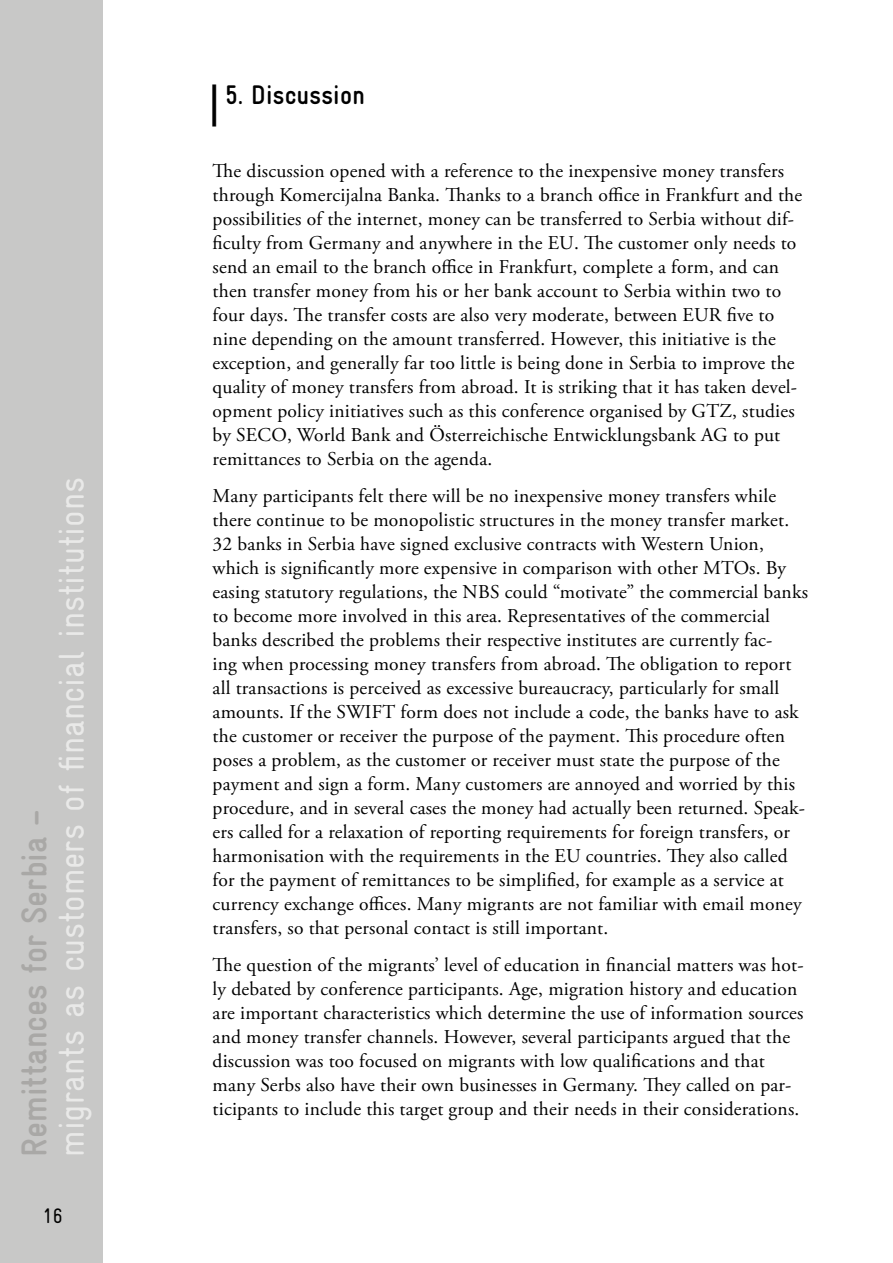
<style>
.page{position:relative;width:893px;height:1263px;background:#fff}
.page>*{position:absolute;margin:0;border:0;box-sizing:border-box;transform-origin:0 0}
.t1{font:condensed 36px "Gravur";color:#e9e9e8}
.t2{font:700 condensed 36px "Gravur";color:#a9a8a6}
.t3{font:700 condensed 27px "Gravur";letter-spacing:.01em;color:#000}
.t4{font:condensed 21px "Gravur";color:#000}
.t5{font:19.5px/24px "Adobe Garamond Pro";letter-spacing:.01em;color:#000}
.s1{font-family:"Adobe Garamond Pro";font-stretch:normal;font-size:42px}
</style>
<div class="page">
<div style="left:0;top:0;width:102px;height:1263px;background:#c8c8c7"></div>
<h1 class="t2" style="left:14px;top:1157px;width:349px;rotate:-90deg">Remittances for Serbia –</h1>
<h1 class="t1" style="left:52px;top:1157px;width:681px;rotate:-90deg">migrants as customers of financial institutions</h1>
<p class="t4" style="left:43px;top:1204px;width:22px">16</p>
<h2 class="t3" style="left:209px;top:79px;width:157px"><span class="s1">|</span> 5. Discussion</h2>
<p class="t5" style="left:213px;top:160px;width:591px">The discussion opened with a reference to the inexpensive money transfers through Komercijalna Banka. Thanks to a branch office in Frankfurt and the possibilities of the internet, money can be transferred to Serbia without dif&shy;ficulty from Germany and anywhere in the EU. The customer only needs to send an email to the branch office in Frankfurt, complete a form, and can then transfer money from his or her bank account to Serbia within two to four days. The transfer costs are also very moderate, between EUR five to nine depending on the amount transferred. However, this initiative is the exception, and generally far too little is being done in Serbia to improve the quality of money transfers from abroad. It is striking that it has taken devel&shy;opment policy initiatives such as this conference organised by GTZ, studies by SECO, World Bank and Österreichische Entwicklungsbank AG to put remittances to Serbia on the agenda.</p>
<p class="t5" style="left:213px;top:484px;width:597px">Many participants felt there will be no inexpensive money transfers while there continue to be monopolistic structures in the money transfer market.<br>32 banks in Serbia have signed exclusive contracts with Western Union, which is significantly more expensive in comparison with other MTOs. By easing statutory regulations, the NBS could “motivate” the commercial banks to become more involved in this area. Representatives of the commercial banks described the problems their respective institutes are currently fac-<br>ing when processing money transfers from abroad. The obligation to report all transactions is perceived as excessive bureaucracy, particularly for small amounts. If the SWIFT form does not include a code, the banks have to ask the customer or receiver the purpose of the payment. This procedure often poses a problem, as the customer or receiver must state the purpose of the payment and sign a form. Many customers are annoyed and worried by this procedure, and in several cases the money had actually been returned. Speak&shy;ers called for a relaxation of reporting requirements for foreign transfers, or harmonisation with the requirements in the EU countries. They also called for the payment of remittances to be simplified, for example as a service at currency exchange offices. Many migrants are not familiar with email money transfers, so that personal contact is still important.</p>
<p class="t5" style="left:213px;top:953px;width:592px">The question of the migrants’ level of education in financial matters was hot&shy;ly debated by conference participants. Age, migration history and education are important characteristics which determine the use of information sources and money transfer channels. However, several participants argued that the discussion was too focused on migrants with low qualifications and that many Serbs also have their own businesses in Germany. They called on par&shy;ticipants to include this target group and their needs in their considerations.</p>
</div>
